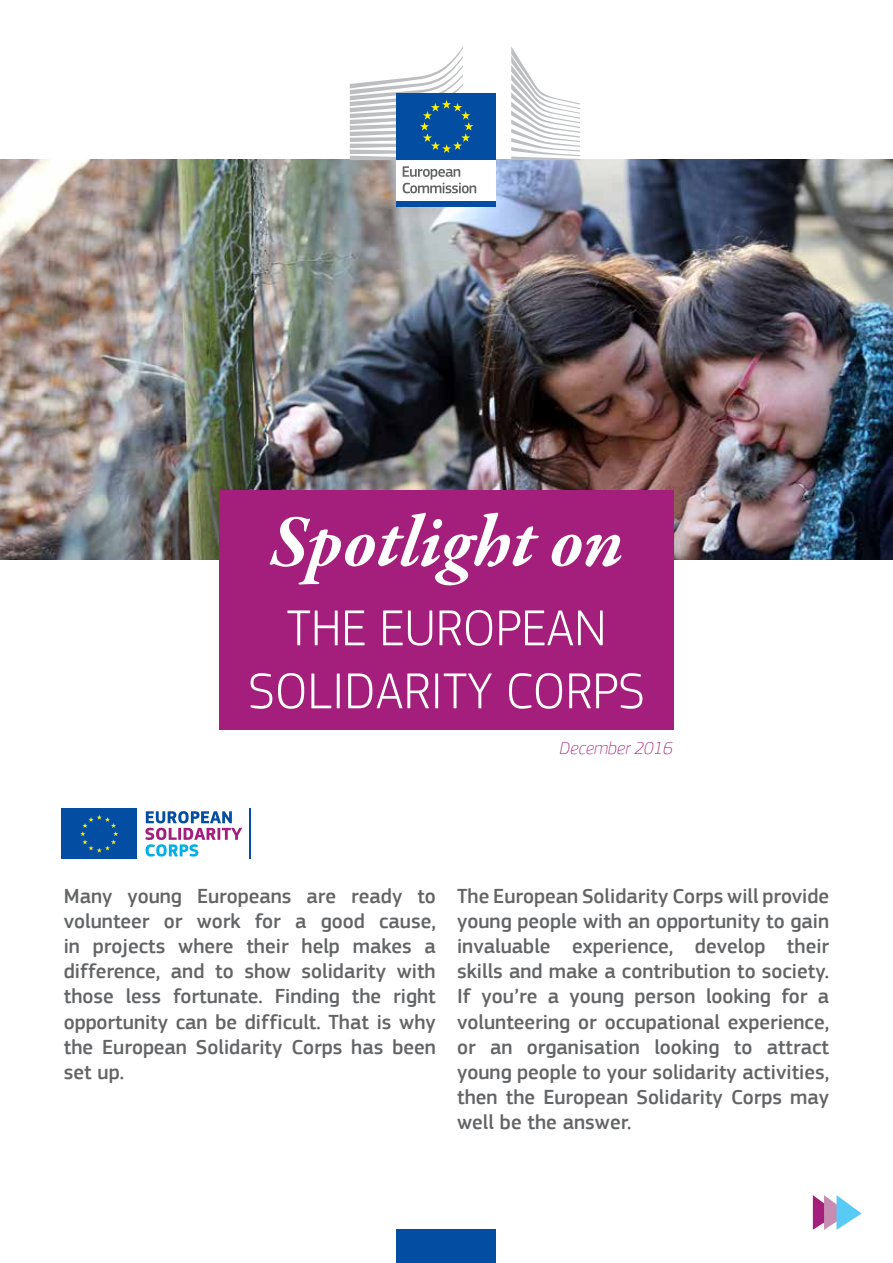
<style>
.page{position:relative;width:893px;height:1263px;background:#fff}
.page>*{position:absolute;margin:0;border:0;box-sizing:border-box;transform-origin:0 0}
.t1{font:italic 700 75px "Garamond Premr Pro";color:#fff}
.t2{font:300 52.5px/63px "EC Square Sans Pro";color:#fff;text-align:center}
.Paragraph-16-medium{font:500 21px/25.2px "EC Square Sans Pro";color:#636466;text-align:justify}
.t3{font:italic 100 18px "EC Square Sans Pro";color:#a41f7c}
</style>
<div class="page">
<div style="left:397px;top:1230px;width:99px;height:33px;background:#034ea2"></div>
<img style="left:0;top:159px;width:893px;height:400px">
<div style="left:397px;top:158px;width:99px;height:44px;background:#fff"></div>
<svg style="left:403px;top:166px;width:73px;height:27px"></svg>
<div style="left:397px;top:201px;width:99px;height:6px;background:#034ea2"></div>
<svg style="left:511px;top:47px;width:69px;height:113px"></svg>
<div style="left:397px;top:94px;width:99px;height:66px;background:#034ea2"></div>
<svg style="left:350px;top:47px;width:123px;height:113px"></svg>
<div style="left:219px;top:490px;width:455px;height:239px;background:#a41f7c"></div>
<svg style="left:813px;top:1195px;width:49px;height:35px"></svg>
<svg style="left:145px;top:811px;width:97px;height:45px"></svg>
<hr style="left:250px;top:809px;width:1px;height:50px;background:#034ea2">
<div style="left:62px;top:809px;width:75px;height:50px;background:#034ea2"></div>
<svg style="left:80px;top:815px;width:38px;height:38px"></svg>
<p class="t1" style="left:269px;top:496px;width:356px">Spotlight on</p>
<p class="t2" style="left:248px;top:596px;width:398px">THE EUROPEAN<br>SOLIDARITY CORPS</p>
<p class="t3" style="left:559px;top:737px;width:115px">December 2016</p>
<p class="Paragraph-16-medium" style="left:64px;top:883px;width:374px">Many young Europeans are ready to volunteer or work for a good cause, in projects where their help makes a difference, and to show solidarity with those less fortunate. Finding the right opportunity can be difficult. That is why the European Solidarity Corps has been set up.</p>
<p class="Paragraph-16-medium" style="left:457px;top:883px;width:374px">The European Solidarity Corps will provide young people with an opportunity to gain invaluable experience, develop their skills and make a contribution to society.<br>If you’re a young person looking for a volunteering or occupational experience, or an organisation looking to attract young people to your solidarity activities, then the European Solidarity Corps may well be the answer.</p>
</div>
